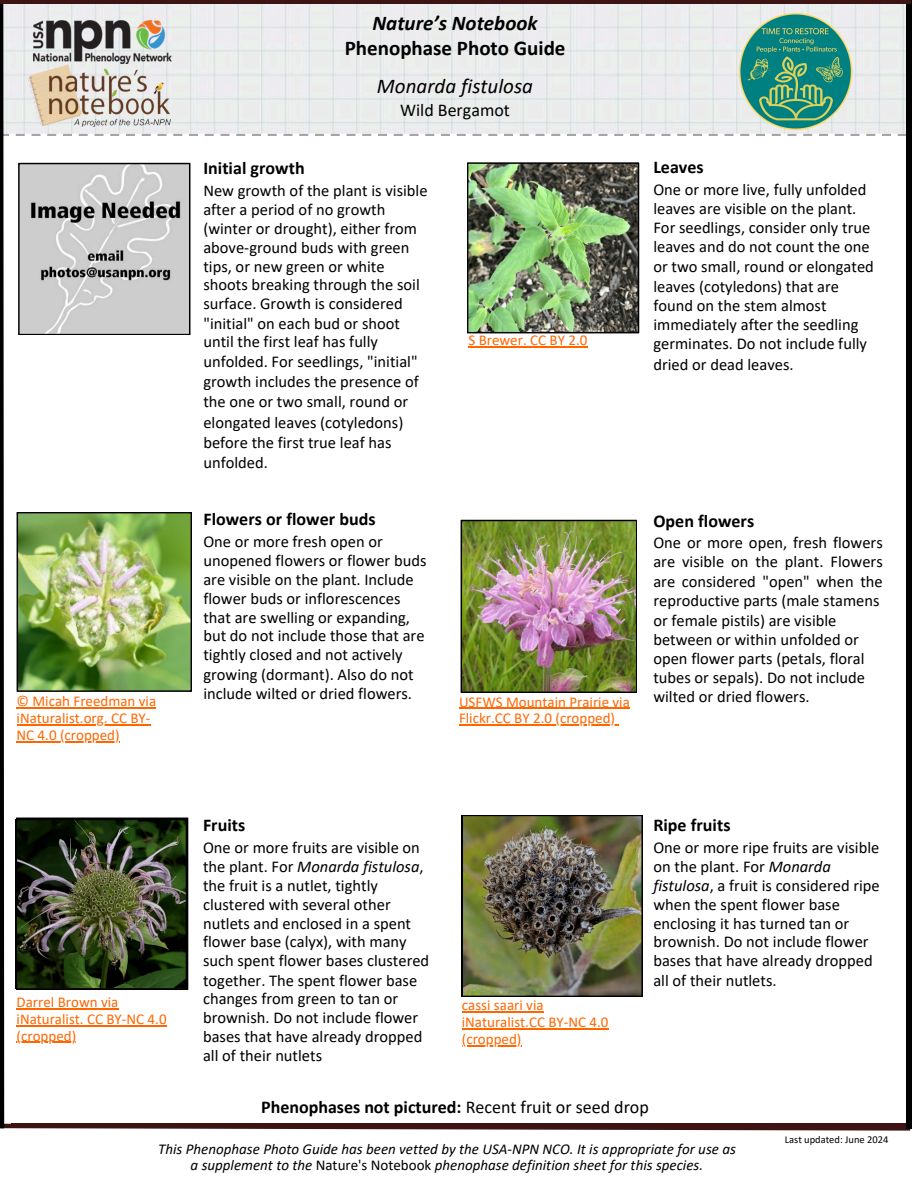
<style>
.page{position:relative;width:918px;height:1188px;background:#fff}
.page>*{position:absolute;margin:0;border:0;box-sizing:border-box;transform-origin:0 0}
.t1{font:700 21px "Calibri";color:#000}
.t2{font:italic 700 21px "Calibri";color:#000}
.t3{font:italic 21px "Calibri";color:#000}
.t4{font:700 18px "Calibri";color:#000}
.t5{font:18px "Calibri";color:#000}
.t6{font:16.5px/18.9px "Calibri";color:#000}
.t7{font:15px/16.8px "Calibri";color:#f60}
.t8{font:italic 15px/16.4px "Calibri";color:#000;text-align:center}
.t9{font:10.5px "Calibri";color:#000}
.s1{font-style:italic}
.s2{font-weight:400}
.s3{font-style:normal}
</style>
<div class="page">
<hr style="left:907px;top:0;width:4px;height:1128px;background:#000">
<img style="left:0;top:0;width:910px;height:1131px">
<hr style="left:17px;top:1025px;width:150px;height:1px;background:#f60">
<hr style="left:17px;top:1042px;width:59px;height:1px;background:#f60">
<p class="t2" style="left:373px;top:14px;width:167px">Nature’s Notebook</p>
<p class="t1" style="left:345px;top:39px;width:222px">Phenophase Photo Guide</p>
<p class="t3" style="left:377px;top:77px;width:158px">Monarda fistulosa</p>
<h2 class="t7" style="left:17px;top:694px;width:141px">© Micah Freedman via</h2>
<p class="t7" style="left:17px;top:711px;width:135px">iNaturalist.org. CC BY-</p>
<h3 class="t7" style="left:17px;top:728px;width:105px">NC 4.0 (cropped)</h3>
<p class="t7" style="left:17px;top:995px;width:152px">Darrel Brown via iNaturalist. CC BY-NC 4.0 (cropped)</p>
<p class="t5" style="left:400px;top:103px;width:111px">Wild Bergamot</p>
<h2 class="t4" style="left:203px;top:161px;width:103px">Initial growth</h2>
<h2 class="t6" style="left:203px;top:182px;width:226px">New growth of the plant is visible after a period of no growth (winter or drought), either from above-ground buds with green tips, or new green or white shoots breaking through the soil surface. Growth is considered "initial" on each bud or shoot until the first leaf has fully</h2>
<h2 class="t6" style="left:203px;top:353px;width:217px;line-height:20.2px">unfolded. For seedlings, "initial" growth includes the presence of the one or two small, round or elongated leaves (cotyledons)</h2>
<p class="t6" style="left:203px;top:434px;width:190px;line-height:20.2px">before the first true leaf has unfolded.</p>
<h3 class="t4" style="left:203px;top:512px;width:174px">Flowers or flower buds</h3>
<h3 class="t6" style="left:203px;top:533px;width:225px">One or more fresh open or unopened flowers or flower buds are visible on the plant. Include flower buds or inflorescences that are swelling or expanding, but do not include those that are tightly closed and not actively</h3>
<h2 class="t6" style="left:203px;top:666px;width:212px">growing (dormant). Also do not include wilted or dried flowers.</h2>
<p class="t7" style="left:468px;top:333px;width:121px">S Brewer. CC BY 2.0</p>
<p class="t7" style="left:459px;top:694px;width:172px">USFWS Mountain Prairie via<br>Flickr.CC BY 2.0 (cropped)</p>
<h3 class="t4" style="left:653px;top:160px;width:52px">Leaves</h3>
<h3 class="t6" style="left:653px;top:181px;width:222px;line-height:19.4px">One or more live, fully unfolded leaves are visible on the plant.<br>For seedlings, consider only true leaves and do not count the one or two small, round or elongated leaves (cotyledons) that are found on the stem almost immediately after the seedling</h3>
<h2 class="t6" style="left:653px;top:334px;width:215px;line-height:21.3px">germinates. Do not include fully dried or dead leaves.</h2>
<p class="t4" style="left:653px;top:513px;width:102px">Open flowers</p>
<p class="t6" style="left:653px;top:534px;width:231px;line-height:19.4px">One or more open, fresh flowers are visible on the plant. Flowers are considered "open" when the reproductive parts (male stamens or female pistils) are visible between or within unfolded or open flower parts (petals, floral tubes or sepals). Do not include</p>
<h2 class="t6" style="left:653px;top:689px;width:158px">wilted or dried flowers.</h2>
<p class="t4" style="left:203px;top:818px;width:44px">Fruits</p>
<p class="t6" style="left:203px;top:839px;width:228px">One or more fruits are visible on the plant. For <span class="s1">Monarda fistulosa</span>, the fruit is a nutlet, tightly clustered with several other nutlets and enclosed in a spent flower base (calyx), with many such spent flower bases clustered together. The spent flower base changes from green to tan or brownish. Do not include flower</p>
<h3 class="t6" style="left:203px;top:1028px;width:221px">bases that have already dropped all of their nutlets</h3>
<p class="t7" style="left:462px;top:998px;width:148px">cassi saari via iNaturalist.CC BY-NC 4.0 (cropped)</p>
<h3 class="t4" style="left:653px;top:818px;width:79px">Ripe fruits</h3>
<h3 class="t6" style="left:653px;top:839px;width:228px">One or more ripe fruits are visible on the plant. For <span class="s1">Monarda fistulosa</span>, a fruit is considered ripe when the spent flower base enclosing it has turned tan or brownish. Do not include flower bases that have already dropped</h3>
<p class="t6" style="left:653px;top:972px;width:125px">all of their nutlets.</p>
<p class="t4" style="left:261px;top:1100px;width:389px">Phenophases not pictured: <span class="s2">Recent fruit or seed drop</span></p>
<p class="t8" style="left:158px;top:1142px;width:579px">This Phenophase Photo Guide has been vetted by the USA-NPN NCO. It is appropriate for use as a supplement to the <span class="s3">Nature's Notebook</span> phenophase definition sheet for this species.</p>
<h3 class="t9" style="left:785px;top:1135px;width:105px">Last updated: June 2024</h3>
</div>
